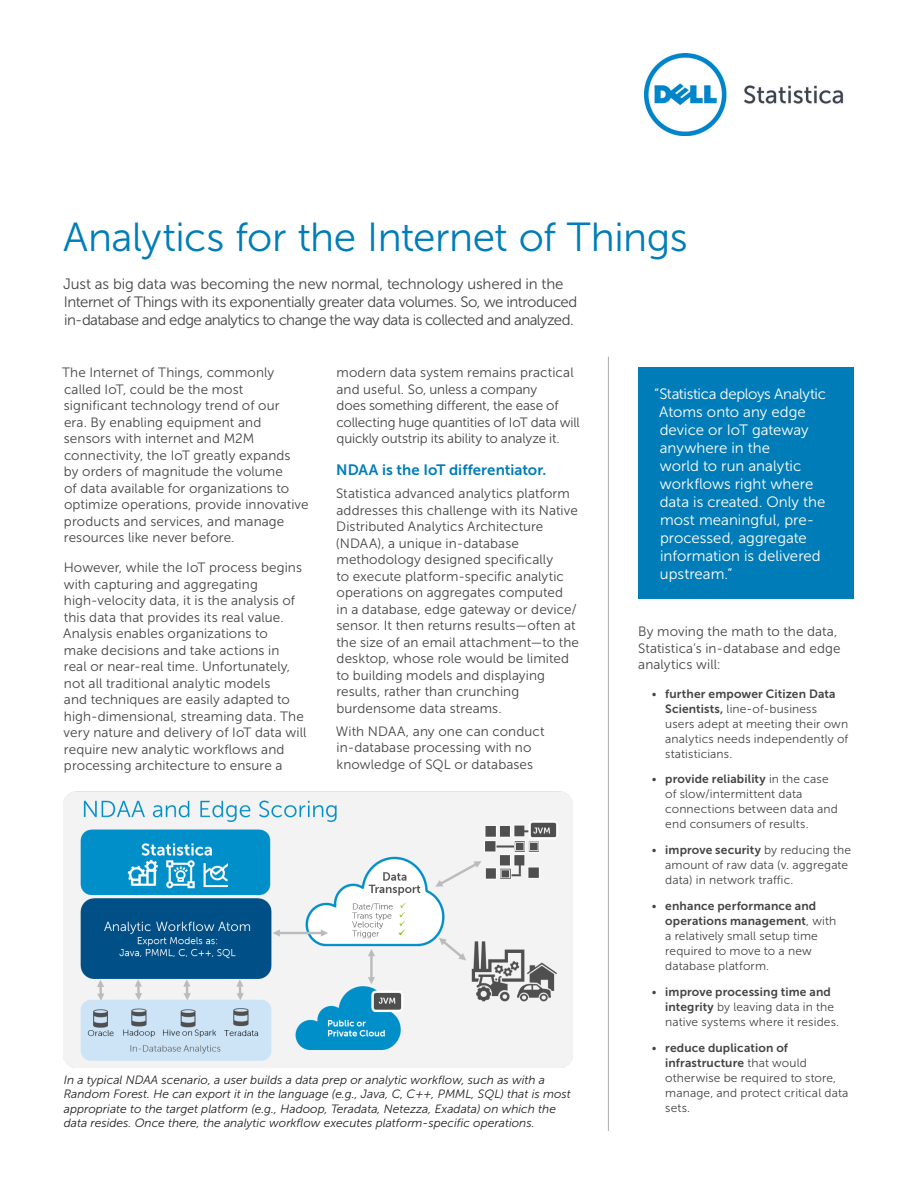
<style>
.page{position:relative;width:918px;height:1188px;background:#fff}
.page>*{position:absolute;margin:0;border:0;box-sizing:border-box;transform-origin:0 0}
._01_Headline_27{font:40.5px "Museo Sans For Dell 300";letter-spacing:-.01em;color:#007db8}
._13_Callout_Box_Smal{font:15px/18px "Museo Sans For Dell 300";color:#fff}
._04_Subhead{font:15px/18px "Museo Sans For Dell 300";letter-spacing:-.03em;color:#444}
._05_Section_Heading{font:15px "Museo Sans For Dell 700";color:#007db8}
._06_Section_Heading{font:13.5px/16.5px "Museo Sans For Dell 300";letter-spacing:.005em;color:#444}
.t1{font:12px/15px "Museo Sans For Dell 300";letter-spacing:.01em;color:#444}
.t2{font:italic 12px/14.4px "Museo Sans For Dell 300";color:#231f20}
.s1{font-family:"Museo Sans For Dell 700"}
</style>
<div class="page">
<hr style="left:608px;top:357px;width:1px;height:774px;background:#aaa">
<div style="left:638px;top:367px;width:216px;height:232px;background:#007db8"></div>
<img style="left:64px;top:791px;width:508px;height:277px">
<img style="left:644px;top:53px;width:200px;height:83px">
<p class="_01_Headline_27" style="left:63px;top:215px;width:626px">Analytics for the Internet of Things</p>
<p class="_04_Subhead" style="left:63px;top:275px;width:516px">Just as big data was becoming the new normal, technology ushered in the<br>Internet of Things with its exponentially greater data volumes. So, we introduced in-database and edge analytics to change the way data is collected and analyzed.</p>
<p class="_06_Section_Heading" style="left:62px;top:365px;width:248px">The Internet of Things, commonly called IoT, could be the most<br>significant technology trend of our<br>era. By enabling equipment and sensors with internet and M2M connectivity, the IoT greatly expands<br>by orders of magnitude the volume<br>of data available for organizations to optimize operations, provide innovative products and services, and manage resources like never before.</p>
<p class="_06_Section_Heading" style="left:63px;top:560px;width:245px">However, while the IoT process begins with capturing and aggregating high-velocity data, it is the analysis of this data that provides its real value.<br>Analysis enables organizations to<br>make decisions and take actions in<br>real or near-real time. Unfortunately, not all traditional analytic models<br>and techniques are easily adapted to high-dimensional, streaming data. The very nature and delivery of IoT data will require new analytic workflows and processing architecture to ensure a</p>
<p class="_06_Section_Heading" style="left:336px;top:365px;width:245px">modern data system remains practical and useful. So, unless a company<br>does something different, the ease of collecting huge quantities of IoT data will quickly outstrip its ability to analyze it.</p>
<p class="_05_Section_Heading" style="left:336px;top:461px;width:212px">NDAA is the IoT differentiator.</p>
<p class="_06_Section_Heading" style="left:336px;top:485px;width:245px">Statistica advanced analytics platform addresses this challenge with its Native Distributed Analytics Architecture (NDAA), a unique in-database methodology designed specifically<br>to execute platform-specific analytic operations on aggregates computed<br>in a database, edge gateway or device/ sensor. It then returns results—often at the size of an email attachment—to the desktop, whose role would be limited to building models and displaying results, rather than crunching burdensome data streams.</p>
<p class="_06_Section_Heading" style="left:336px;top:723px;width:210px">With NDAA, any one can conduct in-database processing with no knowledge of SQL or databases</p>
<p class="t2" style="left:64px;top:1073px;width:509px">In a typical NDAA scenario, a user builds a data prep or analytic workflow, such as with a Random Forest. He can export it in the language (e.g., Java, C, C++, PMML, SQL) that is most appropriate to the target platform (e.g., Hadoop, Teradata, Netezza, Exadata) on which the data resides. Once there, the analytic workflow executes platform-specific operations.</p>
<p class="_13_Callout_Box_Smal" style="left:659px;top:385px;width:168px;text-indent:-5px">“Statistica deploys Analytic<br>Atoms onto any edge device or IoT gateway anywhere in the<br>world to run analytic workflows right where data is created. Only the most meaningful, pre&shy;processed, aggregate information is delivered upstream.”</p>
<p class="_06_Section_Heading" style="left:638px;top:623px;width:204px">By moving the math to the data,<br>Statistica’s in-database and edge analytics will:</p>
<p class="t1" style="left:665px;top:686px;width:185px;text-indent:-14px">• <span class="s1">further empower Citizen Data<br>Scientists,</span> line-of-business users adept at meeting their own analytics needs independently of statisticians.</p>
<p class="t1" style="left:665px;top:772px;width:174px;text-indent:-14px">• <span class="s1">provide reliability</span> in the case of slow/intermittent data connections between data and end consumers of results.</p>
<p class="t1" style="left:665px;top:843px;width:187px;text-indent:-14px">• <span class="s1">improve security</span> by reducing the amount of raw data (v. aggregate data) in network traffic.</p>
<p class="t1" style="left:665px;top:898px;width:173px;text-indent:-14px">• <span class="s1">enhance performance and operations management</span>, with a relatively small setup time required to move to a new database platform.</p>
<p class="t1" style="left:665px;top:984px;width:176px;text-indent:-14px">• <span class="s1">improve processing time and integrity</span> by leaving data in the native systems where it resides.</p>
<p class="t1" style="left:665px;top:1040px;width:185px;text-indent:-14px">• <span class="s1">reduce duplication of infrastructure</span> that would otherwise be required to store, manage, and protect critical data sets.</p>
</div>
